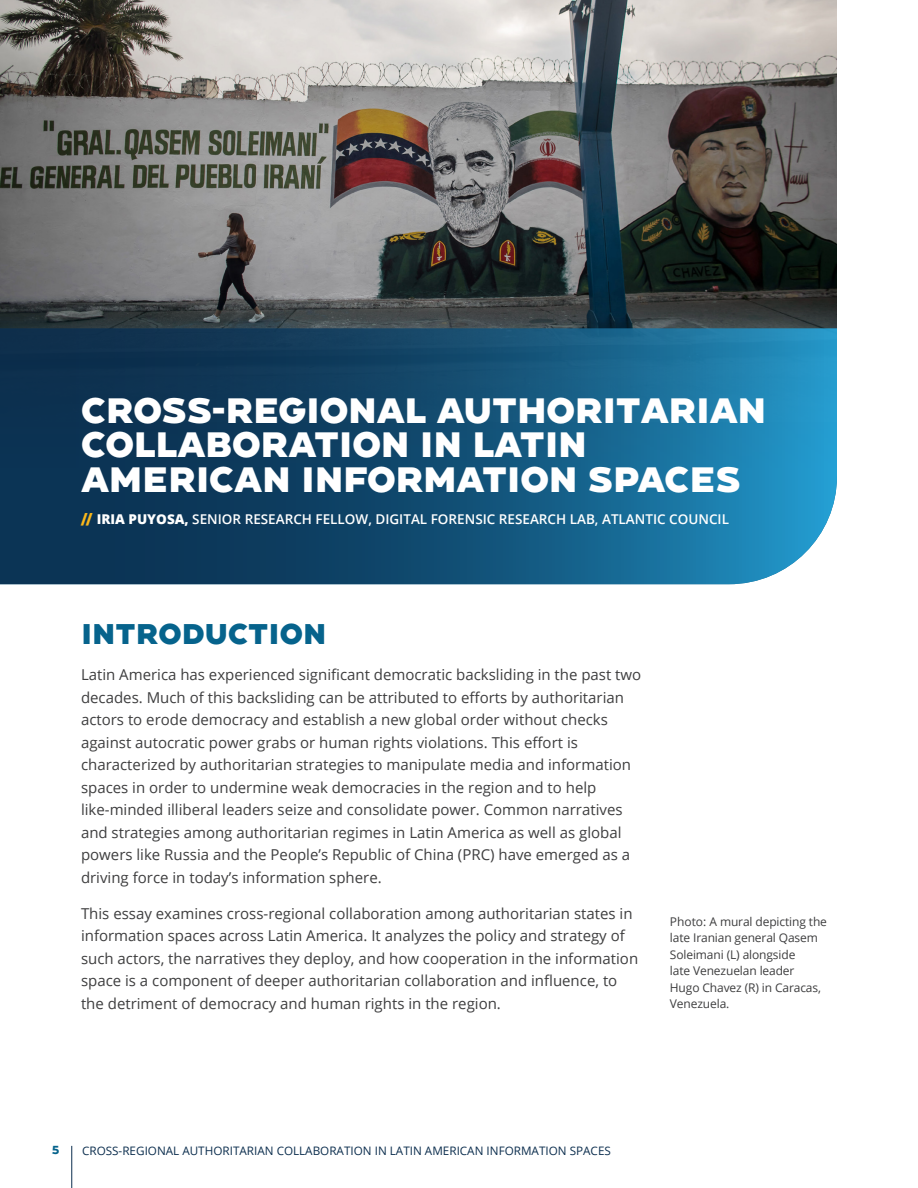
<style>
.page{position:relative;width:918px;height:1188px;background:#fff}
.page>*{position:absolute;margin:0;border:0;box-sizing:border-box;transform-origin:0 0}
.Section_Heading_1{font:900 35.25px/34.5px "Conneqt";letter-spacing:-.01em;color:#fff}
.t1{font:900 28.5px "Conneqt";color:#06638c}
.Body{font:15px/22.5px "Open Sans";color:#3e3e3f}
.Subtitle{font:600 13.5px "Open Sans";color:#fff}
.Photo_Caption{font:12px/16.5px "Open Sans";letter-spacing:-.01em;color:#3e3e3f}
.t2{font:11.7px "Open Sans";color:#0c2e4e}
.t3{font:700 11.7px "Conneqt";color:#06638c}
.s1{font-family:"Conneqt";font-weight:900;color:#fbb81a}
.s2{font-weight:800}
</style>
<div class="page">
<hr style="left:71px;top:1146px;width:1px;height:42px;background:#0c2e4e">
<img style="left:0;top:0;width:837px;height:328px">
<svg style="left:0;top:328px;width:837px;height:256px;background:#16547a"></svg>
<p class="Section_Heading_1" style="left:81px;top:391px;width:687px">CROSS-REGIONAL AUTHORITARIAN<br>COLLABORATION IN LATIN<br>AMERICAN INFORMATION SPACES</p>
<p class="Subtitle" style="left:81px;top:510px;width:650px"><span class="s1">//</span> <span class="s2">IRIA PUYOSA,</span> SENIOR RESEARCH FELLOW, DIGITAL FORENSIC RESEARCH LAB, ATLANTIC COUNCIL</p>
<h1 class="t1" style="left:81px;top:615px;width:247px">INTRODUCTION</h1>
<p class="Body" style="left:81px;top:663px;width:562px">Latin America has experienced significant democratic backsliding in the past two decades. Much of this backsliding can be attributed to efforts by authoritarian actors to erode democracy and establish a new global order without checks against autocratic power grabs or human rights violations. This effort is characterized by authoritarian strategies to manipulate media and information spaces in order to undermine weak democracies in the region and to help like-minded illiberal leaders seize and consolidate power. Common narratives and strategies among authoritarian regimes in Latin America as well as global powers like Russia and the People’s Republic of China (PRC) have emerged as a driving force in today’s information sphere.</p>
<p class="Body" style="left:81px;top:902px;width:559px">This essay examines cross-regional collaboration among authoritarian states in information spaces across Latin America. It analyzes the policy and strategy of such actors, the narratives they deploy, and how cooperation in the information space is a component of deeper authoritarian collaboration and influence, to the detriment of democracy and human rights in the region.</p>
<p class="Photo_Caption" style="left:670px;top:913px;width:159px">Photo: A mural depicting the late Iranian general Qasem<br>Soleimani (L) alongside<br>late Venezuelan leader<br>H ugo Chavez (R) in Caracas,<br>Venezuela.</p>
<p class="t3" style="left:52px;top:1142px;width:9px">5</p>
<p class="t2" style="left:82px;top:1143px;width:211px">Cross-Regio nal Autho ritarian Collabo</p>
<p class="t2" style="left:329px;top:1143px;width:15px">ratio</p>
<p class="t2" style="left:363px;top:1143px;width:167px">n i n Lati n American Informatio</p>
<p class="t2" style="left:558px;top:1143px;width:20px">n Space</p>
<p class="t2" style="left:605px;top:1143px;width:8px">s</p>
</div>
